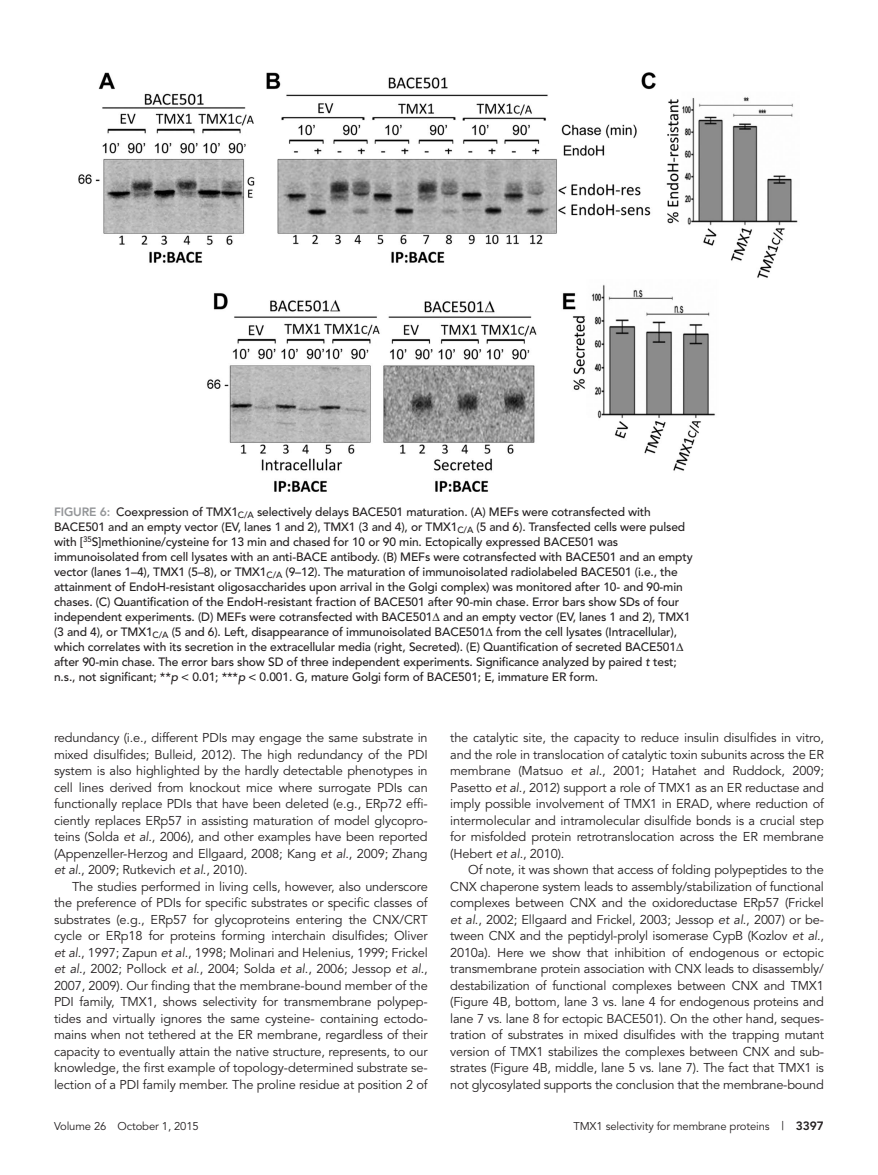
<style>
.page{position:relative;width:878px;height:1175px;background:#fff}
.page>*{position:absolute;margin:0;border:0;box-sizing:border-box;transform-origin:0 0}
.Para{font:12.75px/16.5px "Avenir";letter-spacing:-.01em;color:#231f20;text-align:justify}
.ParaFL{font:12.75px/16.5px "Avenir";letter-spacing:-.01em;color:#231f20;text-align:justify}
.FigCaption_35_5p{font:500 12px/15px "Avenir";letter-spacing:-.01em;color:#231f20}
.t1{font:11.25px "Avenir";letter-spacing:-.01em;color:#231f20}
.s1{font-weight:800;color:#939598}
.s2{font-style:italic}
.s3{font-size:12px}
.s4{font-weight:800;font-size:12px}
</style>
<div class="page">
<img style="left:79px;top:72px;width:719px;height:419px">
<p class="FigCaption_35_5p" style="left:54px;top:504px;width:640px"><span class="s1">FIGURE 6:</span> Coexpression of TMX1<sub>C/A</sub> selectively delays BACE501 maturation. (A) MEFs were cotransfected with BACE501 and an empty vector (EV, lanes 1 and 2), TMX1 (3 and 4), or TMX1<sub>C/A</sub> (5 and 6). Transfected cells were pulsed with [<sup>35</sup>S]methionine/cysteine for 13 min and chased for 10 or 90 min. Ectopically expressed BACE501 was immunoisolated from cell lysates with an anti-BACE antibody. (B) MEFs were cotransfected with BACE501 and an empty vector (lanes 1–4), TMX1 (5–8), or TMX1<sub>C/A</sub> (9–12). The maturation of immunoisolated radiolabeled BACE501 (i.e., the attainment of EndoH-resistant oligosaccharides upon arrival in the Golgi complex) was monitored after 10- and 90-min chases. (C) Quantification of the EndoH-resistant fraction of BACE501 after 90-min chase. Error bars show SDs of four independent experiments. (D) MEFs were cotransfected with BACE501 and an empty vector (EV, lanes 1 and 2), TMX1 (3 and 4), or TMX1<sub>C/A</sub> (5 and 6). Left, disappearance of immunoisolated BACE501 from the cell lysates (Intracellular), which correlates with its secretion in the extracellular media (right, Secreted). (E) Quantification of secreted BACE501 after 90-min chase. The error bars show SD of three independent experiments. Significance analyzed by paired <span class="s2">t</span> test; n.s., not significant; **<span class="s2">p</span> &lt; 0.01; ***<span class="s2">p</span> &lt; 0.001. G, mature Golgi form of BACE501; E, immature ER form.</p>
<p class="ParaFL" style="left:54px;top:729px;width:375px">redundancy (i.e., different PDIs may engage the same substrate in mixed disulfides; Bulleid, 2012). The high redundancy of the PDI system is also highlighted by the hardly detectable phenotypes in cell lines derived from knockout mice where surrogate PDIs can functionally replace PDIs that have been deleted (e.g., ERp72 effi&shy;ciently replaces ERp57 in assisting maturation of model glycopro&shy;teins (Solda <span class="s2">et al</span>., 2006), and other examples have been reported (Appenzeller-Herzog and Ellgaard, 2008; Kang <span class="s2">et al</span>., 2009; Zhang <span class="s2">et al</span>., 2009; Rutkevich <span class="s2">et al</span>., 2010).</p>
<p class="Para" style="left:54px;top:878px;width:375px;text-indent:18px">The studies performed in living cells, however, also underscore the preference of PDIs for specific substrates or specific classes of substrates (e.g., ERp57 for glycoproteins entering the CNX/CRT cycle or ERp18 for proteins forming interchain disulfides; Oliver <span class="s2">et al</span>., 1997; Zapun <span class="s2">et al</span>., 1998; Molinari and Helenius, 1999; Frickel <span class="s2">et al</span>., 2002; Pollock <span class="s2">et al</span>., 2004; Solda <span class="s2">et al</span>., 2006; Jessop <span class="s2">et al</span>., 2007, 2009). Our finding that the membrane-bound member of the PDI family, TMX1, shows selectivity for transmembrane polypep&shy;tides and virtually ignores the same cysteine- containing ectodo&shy;mains when not tethered at the ER membrane, regardless of their capacity to eventually attain the native structure, represents, to our knowledge, the first example of topology-determined substrate se&shy;lection of a PDI family member. The proline residue at position 2 of</p>
<p class="Para" style="left:450px;top:729px;width:375px">the catalytic site, the capacity to reduce insulin disulfides in vitro, and the role in translocation of catalytic toxin subunits across the ER membrane (Matsuo <span class="s2">et al</span>., 2001; Hatahet and Ruddock, 2009; Pasetto <span class="s2">et al</span>., 2012) support a role of TMX1 as an ER reductase and imply possible involvement of TMX1 in ERAD, where reduction of intermolecular and intramolecular disulfide bonds is a crucial step for misfolded protein retrotranslocation across the ER membrane (Hebert <span class="s2">et al</span>., 2010).</p>
<p class="Para" style="left:450px;top:861px;width:375px;text-indent:18px">Of note, it was shown that access of folding polypeptides to the CNX chaperone system leads to assembly/stabilization of functional complexes between CNX and the oxidoreductase ERp57 (Frickel <span class="s2">et al</span>., 2002; Ellgaard and Frickel, 2003; Jessop <span class="s2">et al</span>., 2007) or be&shy;tween CNX and the peptidyl-prolyl isomerase CypB (Kozlov <span class="s2">et al</span>., 2010a). Here we show that inhibition of endogenous or ectopic transmembrane protein association with CNX leads to disassembly/ destabilization of functional complexes between CNX and TMX1 (Figure 4B, bottom, lane 3 vs. lane 4 for endogenous proteins and lane 7 vs. lane 8 for ectopic BACE501). On the other hand, seques&shy;tration of substrates in mixed disulfides with the trapping mutant version of TMX1 stabilizes the complexes between CNX and sub&shy;strates (Figure 4B, middle, lane 5 vs. lane 7). The fact that TMX1 is not glycosylated supports the conclusion that the membrane-bound</p>
<p class="t1" style="left:54px;top:1119px;width:146px">Volume 26 October 1, 2015</p>
<p class="t1" style="left:573px;top:1119px;width:252px">TMX1 selectivity for membrane proteins <span class="s3">|</span> <span class="s4">3397</span></p>
</div>
